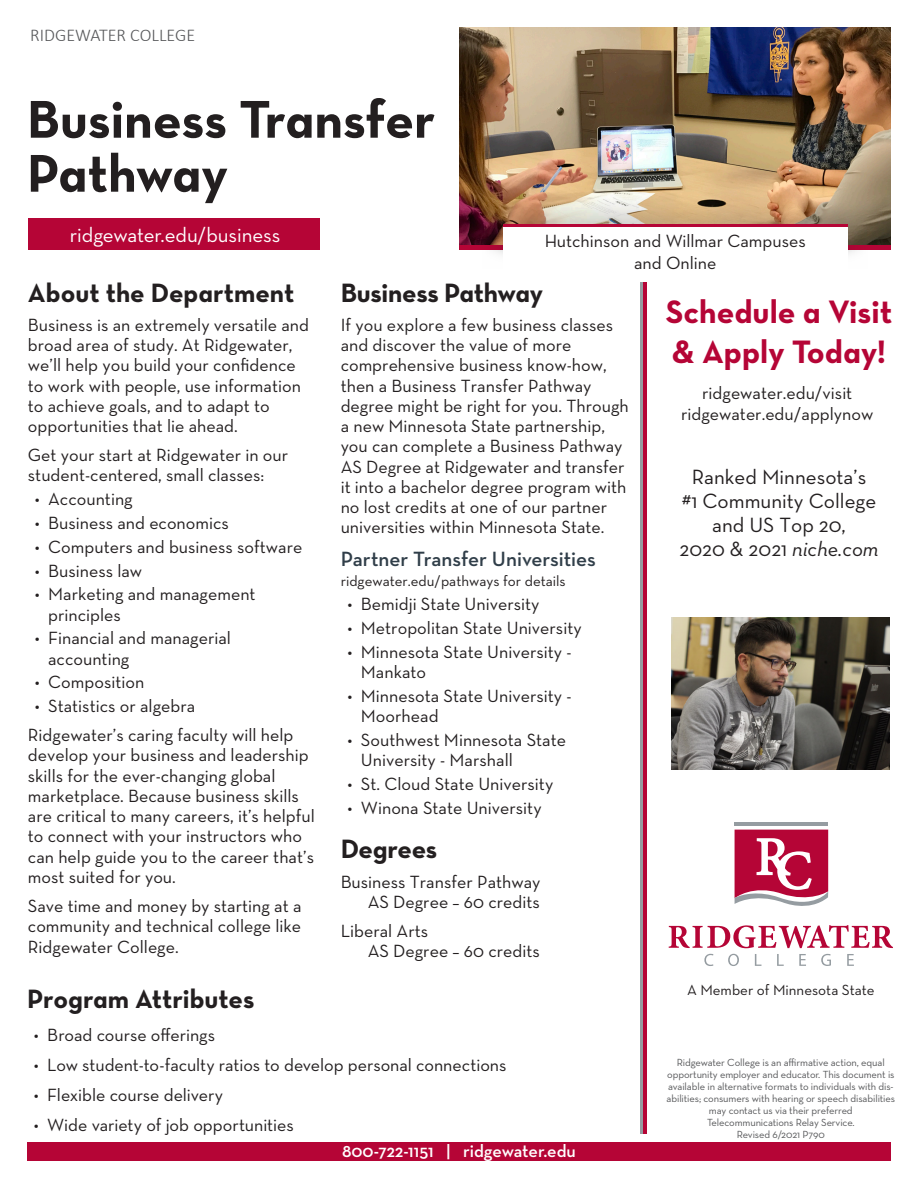
<style>
.page{position:relative;width:918px;height:1188px;background:#fff}
.page>*{position:absolute;margin:0;border:0;box-sizing:border-box;transform-origin:0 0}
.t1{font:54px/54px "Neutra Text Bold Alt";color:#231f20}
.t2{font:33px/39.6px "Neutra Text Bold Alt";color:#b50536}
.t3{font:27px "Neutra Text Bold Alt";letter-spacing:-.005em;color:#231f20}
.t4{font:21px/24px "Neutra Text";color:#231f20;text-align:center}
.t5{font:600 21px "Neutra Text";color:#303e49}
.t6{font:21px "Neutra Text";letter-spacing:-.005em;color:#fff}
.Indented_credential{font:18px/20.2px "Neutra Text";color:#231f20}
.t7{font:600 18px "Neutra Text";color:#fff}
.t8{font:300 18px "Calibri";color:#57585a}
.t9{font:15px "Neutra Text";color:#231f20}
.t10{font:10.5px/12px "Neutra Text";letter-spacing:-.01em;color:#57585a;text-align:center}
.s1{font-style:italic}
</style>
<div class="page">
<img style="left:459px;top:27px;width:432px;height:218px">
<div style="left:459px;top:245px;width:432px;height:5px;background:#b50536"></div>
<div style="left:480px;top:190px;width:391px;height:253px;background:#231f20;opacity:.21"></div>
<div style="left:503px;top:226px;width:345px;height:208px;background:#fff"></div>
<div style="left:815px;top:250px;width:65px;height:26px;background:#fff"></div>
<div style="left:459px;top:276px;width:421px;height:177px;background:#fff"></div>
<div style="left:470px;top:250px;width:65px;height:26px;background:#fff"></div>
<hr style="left:503px;top:224px;width:345px;height:3px;background:#b50536">
<div style="left:28px;top:219px;width:292px;height:31px;background:#b50536"></div>
<div style="left:27px;top:1143px;width:864px;height:18px;background:#b50536"></div>
<hr style="left:735px;top:823px;width:93px;height:3px;background:#959ca1">
<svg style="left:735px;top:830px;width:93px;height:76px"></svg>
<svg style="left:704px;top:954px;width:9px;height:12px"></svg>
<svg style="left:728px;top:954px;width:11px;height:12px"></svg>
<svg style="left:755px;top:954px;width:6px;height:12px"></svg>
<svg style="left:777px;top:954px;width:7px;height:12px"></svg>
<svg style="left:799px;top:954px;width:7px;height:12px"></svg>
<svg style="left:821px;top:954px;width:10px;height:12px"></svg>
<svg style="left:847px;top:954px;width:7px;height:12px"></svg>
<svg style="left:669px;top:925px;width:224px;height:23px"></svg>
<hr style="left:641px;top:283px;width:3px;height:851px;background:#959ca1">
<hr style="left:644px;top:283px;width:3px;height:851px;background:#b50536">
<img style="left:672px;top:618px;width:218px;height:151px">
<p class="t8" style="left:30px;top:23px;width:166px">RIDGEWATER COLLEGE</p>
<p class="t1" style="left:27px;top:91px;width:410px">Business Transfer<br>Pathway</p>
<p class="t6" style="left:70px;top:222px;width:212px">ridgewater.edu/business</p>
<p class="Indented_credential" style="left:545px;top:231px;width:263px">Hutchinson and Willmar Campuses</p>
<p class="Indented_credential" style="left:634px;top:253px;width:84px">and Online</p>
<p class="t3" style="left:28px;top:276px;width:268px">About the Department</p>
<p class="Indented_credential" style="left:28px;top:314px;width:283px">Business is an extremely versatile and broad area of study. At Ridgewater, we’ll help you build your confidence to work with people, use information to achieve goals, and to adapt to opportunities that lie ahead.</p>
<p class="Indented_credential" style="left:28px;top:445px;width:262px">Get your start at Ridgewater in our student-centered, small classes:</p>
<p class="Indented_credential" style="left:35px;top:489px;width:100px">• Accounting</p>
<p class="Indented_credential" style="left:35px;top:512px;width:196px">• Business and economics</p>
<p class="Indented_credential" style="left:35px;top:536px;width:269px">• Computers and business software</p>
<p class="Indented_credential" style="left:35px;top:560px;width:109px">• Business law</p>
<p class="Indented_credential" style="left:48px;top:584px;width:209px;text-indent:-13px">• Marketing and management principles</p>
<p class="Indented_credential" style="left:48px;top:628px;width:184px;text-indent:-13px">• Financial and managerial accounting</p>
<p class="Indented_credential" style="left:35px;top:672px;width:111px">• Composition</p>
<p class="Indented_credential" style="left:35px;top:695px;width:162px">• Statistics or algebra</p>
<p class="Indented_credential" style="left:28px;top:725px;width:289px">Ridgewater’s caring faculty will help develop your business and leadership skills for the ever-changing global marketplace. Because business skills are critical to many careers, it’s helpful to connect with your instructors who can help guide you to the career that’s most suited for you.</p>
<p class="Indented_credential" style="left:28px;top:896px;width:275px;text-align:justify">Save time and money by starting at a community and technical college like Ridgewater College.</p>
<p class="t3" style="left:341px;top:276px;width:204px">Business Pathway</p>
<p class="Indented_credential" style="left:341px;top:314px;width:290px">If you explore a few business classes and discover the value of more comprehensive business know-how, then a Business Transfer Pathway degree might be right for you. Through a new Minnesota State partnership, you can complete a Business Pathway AS Degree at Ridgewater and transfer it into a bachelor degree program with no lost credits at one of our partner universities within Minnesota State.</p>
<p class="t5" style="left:341px;top:546px;width:257px">Partner Transfer Universities</p>
<p class="t9" style="left:341px;top:572px;width:227px">ridgewater.edu/pathways for details</p>
<p class="Indented_credential" style="left:347px;top:594px;width:194px">• Bemidji State University</p>
<p class="Indented_credential" style="left:347px;top:617px;width:236px">• Metropolitan State University</p>
<p class="Indented_credential" style="left:361px;top:641px;width:212px;text-indent:-14px">• Minnesota State University -<br>Mankato</p>
<p class="Indented_credential" style="left:361px;top:685px;width:212px;text-indent:-14px">• Minnesota State University -<br>Moorhead</p>
<p class="Indented_credential" style="left:361px;top:729px;width:207px;text-indent:-14px">• Southwest Minnesota State<br>University - Marshall</p>
<p class="Indented_credential" style="left:347px;top:773px;width:207px">• St. Cloud State University</p>
<p class="Indented_credential" style="left:347px;top:797px;width:196px">• Winona State University</p>
<p class="t3" style="left:341px;top:832px;width:98px">Degrees</p>
<p class="Indented_credential" style="left:341px;top:871px;width:201px">Business Transfer Pathway</p>
<p class="Indented_credential" style="left:368px;top:891px;width:174px">AS Degree – 60 credits</p>
<p class="Indented_credential" style="left:341px;top:920px;width:89px">Liberal Arts</p>
<p class="Indented_credential" style="left:368px;top:941px;width:174px">AS Degree – 60 credits</p>
<p class="t3" style="left:27px;top:982px;width:229px">Program Attributes</p>
<p class="Indented_credential" style="left:34px;top:1024px;width:183px">• Broad course offerings</p>
<p class="Indented_credential" style="left:34px;top:1054px;width:474px">• Low student-to-faculty ratios to develop personal connections</p>
<p class="Indented_credential" style="left:34px;top:1084px;width:191px">• Flexible course delivery</p>
<p class="Indented_credential" style="left:34px;top:1114px;width:261px">• Wide variety of job opportunities</p>
<p class="t7" style="left:342px;top:1139px;width:235px">800-722-1151 | ridgewater.edu</p>
<p class="t2" style="left:666px;top:292px;width:228px">Schedule a Visit &amp; Apply Today!</p>
<p class="Indented_credential" style="left:702px;top:382px;width:152px">ridgewater.edu/visit</p>
<p class="Indented_credential" style="left:681px;top:403px;width:194px">ridgewater.edu/applynow</p>
<p class="t4" style="left:682px;top:464px;width:196px">Ranked Minnesota’s #1 Community College and US Top 20,</p>
<p class="t4" style="left:679px;top:536px;width:201px">2020 &amp; 2021 <span class="s1">niche.com</span></p>
<p class="t9" style="left:687px;top:981px;width:189px">A Member of Minnesota State</p>
<p class="t10" style="left:667px;top:1057px;width:230px">Ridgewater College is an affirmative action, equal opportunity employer and educator. This document is available in alternative formats to individuals with dis&shy;abilities; consumers with hearing or speech disabilities may contact us via their preferred Telecommunications Relay Service.<br>Revised 6/2021 P790</p>
</div>
